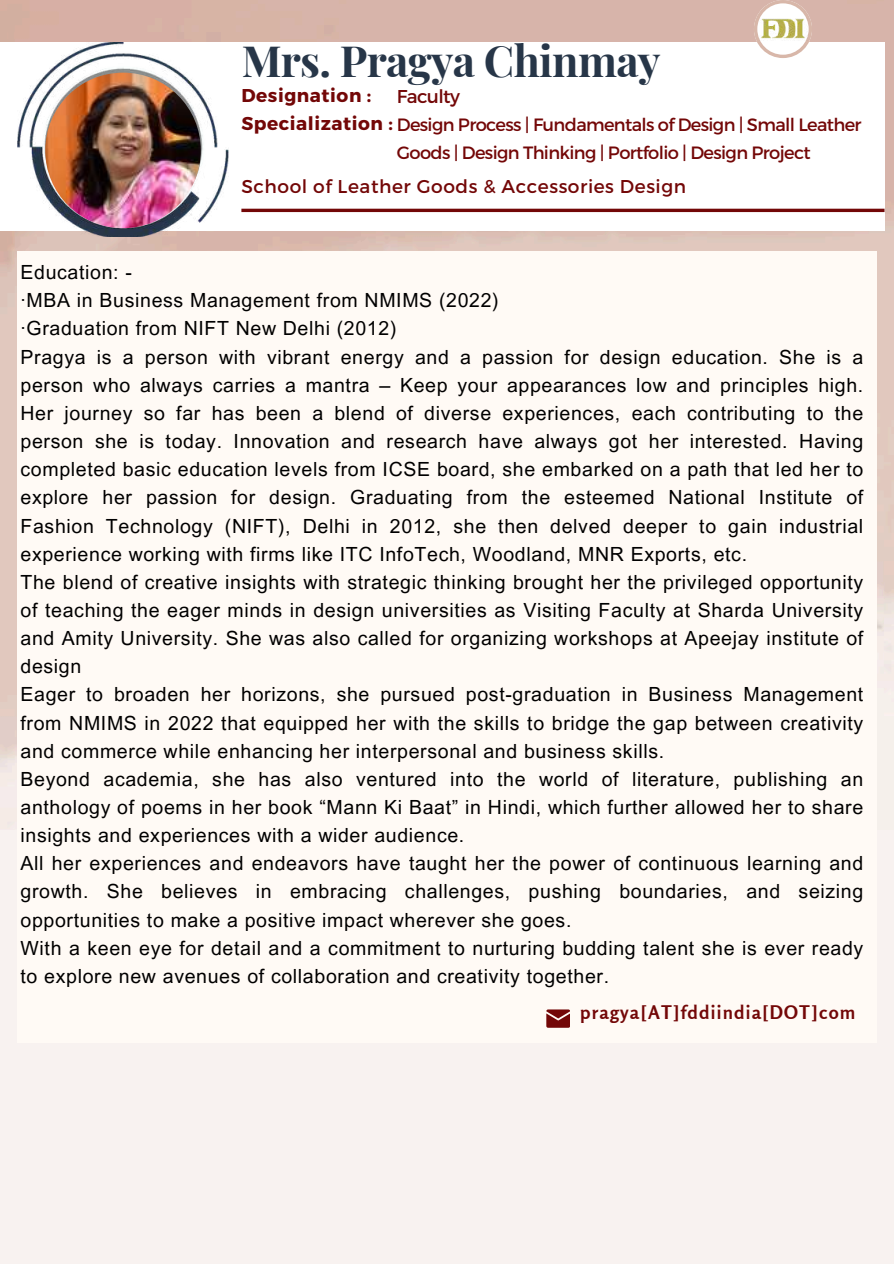
<style>
.page{position:relative;width:894px;height:1264px;background:#fff}
.page>*{position:absolute;margin:0;border:0;box-sizing:border-box;transform-origin:0 0}
.t1{font:700 43.05px "Playfair Display";letter-spacing:-.015em;color:#273648}
.t2{font:19.5px/28.2px "Arial MT Pro";letter-spacing:.035em;color:#000}
.t3{font:700 18.75px "Rosario";letter-spacing:.065em;color:#730707}
.t4{font:18.6px "Montserrat";letter-spacing:.03em;color:#730707}
.t5{font:700 18.6px "Montserrat";letter-spacing:.03em;color:#730707}
.t6{font:18.6px "Montserrat";letter-spacing:-.035em;color:#730707}
.t7{font:17.85px "Montserrat";letter-spacing:-.035em;color:#730707}
.s1{font-weight:700;font-size:18.6px}
</style>
<div class="page">
<div style="left:0;top:0;width:893px;height:1263px;background:#f8f2f0"></div>
<img style="left:0;top:0;width:893px;height:824px">
<div style="left:0;top:42px;width:883px;height:188px;background:#fff"></div>
<hr style="left:241px;top:209px;width:643px;height:3px;background:#730707">
<img style="left:18px;top:42px;width:210px;height:195px">
<img style="left:45px;top:73px;width:156px;height:155px">
<svg style="left:753px;top:0;width:58px;height:58px"></svg>
<img style="left:756px;top:11px;width:51px;height:35px">
<img style="left:17px;top:251px;width:859px;height:777px">
<svg style="left:546px;top:1009px;width:23px;height:18px"></svg>
<h1 class="t1" style="left:241px;top:31px;width:420px">Mrs. Pragya Chinmay</h1>
<p class="t5" style="left:241px;top:83px;width:131px">Designation :</p>
<p class="t7" style="left:241px;top:113px;width:621px"><span class="s1">Specialization :</span> Design Process | Fundamentals of Design | Small Leather</p>
<p class="t6" style="left:397px;top:84px;width:64px">Faculty</p>
<p class="t7" style="left:397px;top:141px;width:415px">Goods | Design Thinking | Portfolio | Design Project</p>
<p class="t4" style="left:241px;top:174px;width:446px">School of Leather Goods &amp; Accessories Design</p>
<p class="t2" style="left:21px;top:261px;width:844px">Education: -<br>·MBA in Business Management from NMIMS (2022)<br>·Graduation from NIFT New Delhi (2012)<br>Pragya is a person with vibrant energy and a passion for design education. She is a person who always carries a mantra – Keep your appearances low and principles high.<br>Her journey so far has been a blend of diverse experiences, each contributing to the person she is today. Innovation and research have always got her interested. Having completed basic education levels from ICSE board, she embarked on a path that led her to explore her passion for design. Graduating from the esteemed National Institute of Fashion Technology (NIFT), Delhi in 2012, she then delved deeper to gain industrial experience working with firms like ITC InfoTech, Woodland, MNR Exports, etc.<br>The blend of creative insights with strategic thinking brought her the privileged opportunity of teaching the eager minds in design universities as Visiting Faculty at Sharda University and Amity University. She was also called for organizing workshops at Apeejay institute of design<br>Eager to broaden her horizons, she pursued post-graduation in Business Management from NMIMS in 2022 that equipped her with the skills to bridge the gap between creativity and commerce while enhancing her interpersonal and business skills.<br>Beyond academia, she has also ventured into the world of literature, publishing an anthology of poems in her book “Mann Ki Baat” in Hindi, which further allowed her to share insights and experiences with a wider audience.<br>All her experiences and endeavors have taught her the power of continuous learning and growth. She believes in embracing challenges, pushing boundaries, and seizing opportunities to make a positive impact wherever she goes.<br>With a keen eye for detail and a commitment to nurturing budding talent she is ever ready to explore new avenues of collaboration and creativity together.</p>
<p class="t3" style="left:580px;top:1000px;width:277px">pragya[AT]fddiindia[DOT]com</p>
</div>
